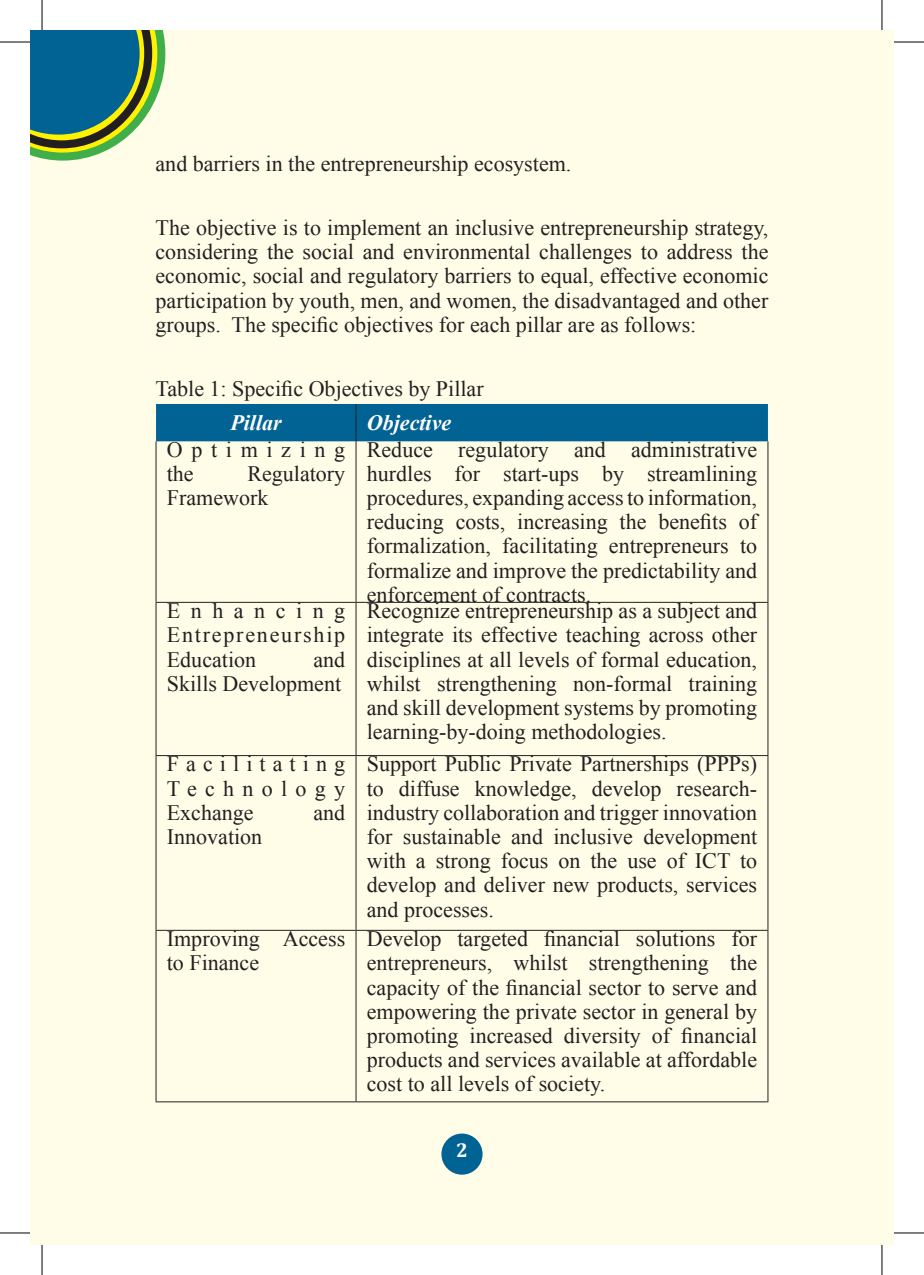
<style>
.page{position:relative;width:924px;height:1275px;background:#fff}
.page>*{position:absolute;margin:0;border:0;box-sizing:border-box;transform-origin:0 0}
.List_Paragraph{font:22px/24.2px "Times New Roman";color:#231f20;text-align:justify}
.t1{font:italic 700 22px "Times New Roman";color:#fff}
.List_Paragraph-2{font:22px/24.2px "Times New Roman";letter-spacing:.395em;color:#231f20}
.t2{font:700 20px "Cambria";color:#fff}
</style>
<div class="page">
<div style="left:31px;top:31px;width:861px;height:1213px;background:#fffde8"></div>
<svg style="left:31px;top:31px;width:135px;height:130px;background:#4a8a7e"></svg>
<div style="left:441px;top:1133px;width:41px;height:41px;background:#006394;border-radius:50%"></div>
<div style="left:156px;top:404px;width:611px;height:37px;background:#006394"></div>
<hr style="left:355px;top:404px;width:1px;height:37px;background:#231f20">
<hr style="left:155px;top:441px;width:1px;height:161px;background:#231f20">
<hr style="left:355px;top:441px;width:1px;height:161px;background:#231f20">
<hr style="left:767px;top:441px;width:1px;height:161px;background:#231f20">
<hr style="left:155px;top:602px;width:201px;height:1px;background:#231f20">
<hr style="left:155px;top:603px;width:1px;height:152px;background:#231f20">
<hr style="left:356px;top:602px;width:412px;height:1px;background:#231f20">
<hr style="left:355px;top:603px;width:1px;height:152px;background:#231f20">
<hr style="left:767px;top:603px;width:1px;height:152px;background:#231f20">
<hr style="left:155px;top:755px;width:201px;height:1px;background:#231f20">
<hr style="left:155px;top:756px;width:1px;height:174px;background:#231f20">
<hr style="left:356px;top:755px;width:412px;height:1px;background:#231f20">
<hr style="left:355px;top:756px;width:1px;height:174px;background:#231f20">
<hr style="left:767px;top:756px;width:1px;height:174px;background:#231f20">
<hr style="left:155px;top:930px;width:201px;height:1px;background:#231f20">
<hr style="left:155px;top:931px;width:1px;height:170px;background:#231f20">
<hr style="left:356px;top:930px;width:412px;height:1px;background:#231f20">
<hr style="left:355px;top:931px;width:1px;height:170px;background:#231f20">
<hr style="left:767px;top:931px;width:1px;height:170px;background:#231f20">
<hr style="left:155px;top:1101px;width:201px;height:1px;background:#231f20">
<hr style="left:356px;top:1101px;width:412px;height:1px;background:#231f20">
<hr style="left:0;top:42px;width:30px;height:1px;background:#000">
<hr style="left:893px;top:42px;width:30px;height:1px;background:#000">
<hr style="left:0;top:1232px;width:30px;height:1px;background:#000">
<hr style="left:893px;top:1232px;width:30px;height:1px;background:#000">
<hr style="left:42px;top:0;width:1px;height:30px;background:#000">
<hr style="left:42px;top:1245px;width:1px;height:30px;background:#000">
<hr style="left:881px;top:0;width:1px;height:30px;background:#000">
<hr style="left:881px;top:1245px;width:1px;height:30px;background:#000">
<p class="List_Paragraph" style="left:155px;top:151px;width:417px">and barriers in the entrepreneurship ecosystem.</p>
<p class="List_Paragraph" style="left:155px;top:215px;width:614px">The objective is to implement an inclusive entrepreneurship strategy, considering the social and environmental challenges to address the economic, social and regulatory barriers to equal, effective economic participation by youth, men, and women, the disadvantaged and other groups. The specific objectives for each pillar are as follows:</p>
<p class="List_Paragraph" style="left:155px;top:376px;width:329px">Table 1: Specific Objectives by Pillar</p>
<p class="t1" style="left:230px;top:407px;width:53px">Pillar</p>
<p class="t1" style="left:366px;top:407px;width:86px">Objective</p>
<p class="List_Paragraph-2" style="left:167px;top:437px;width:180px">Optimizing the</p>
<p class="List_Paragraph" style="left:366px;top:437px;width:391px">Reduce regulatory and administrative hurdles for start-ups by streamlining procedures, expanding access to information, reducing costs, increasing the benefits of formalization, facilitating entrepreneurs to formalize and improve the predictability and enforcement of contracts.</p>
<p class="List_Paragraph" style="left:167px;top:461px;width:180px;text-indent:80px">Regulatory<br>Framework</p>
<p class="List_Paragraph" style="left:366px;top:598px;width:391px">Recognize entrepreneurship as a subject and integrate its effective teaching across other disciplines at all levels of formal education, whilst strengthening non-formal training and skill development systems by promoting learning-by-doing methodologies.</p>
<p class="List_Paragraph" style="left:167px;top:598px;width:180px">Enhancing Entrepreneurship Education</p>
<p class="List_Paragraph" style="left:167px;top:646px;width:180px;text-align:right">and<br>Skills Development</p>
<p class="List_Paragraph" style="left:167px;top:751px;width:180px">Facilitating Technology Exchange</p>
<p class="List_Paragraph" style="left:313px;top:800px;width:33px">and</p>
<p class="List_Paragraph" style="left:167px;top:824px;width:97px">Innovation</p>
<p class="List_Paragraph" style="left:366px;top:751px;width:391px">Support Public Private Partnerships (PPPs) to diffuse knowledge, develop research&shy;industry collaboration and trigger innovation for sustainable and inclusive development with a strong focus on the use of ICT to develop and deliver new products, services and processes.</p>
<p class="List_Paragraph" style="left:167px;top:926px;width:180px">Improving Access to Finance</p>
<p class="List_Paragraph" style="left:366px;top:926px;width:391px">Develop targeted financial solutions for entrepreneurs, whilst strengthening the capacity of the financial sector to serve and empowering the private sector in general by promoting increased diversity of financial products and services available at affordable cost to all levels of society.</p>
<p class="t2" style="left:456px;top:1136px;width:13px">2</p>
</div>
